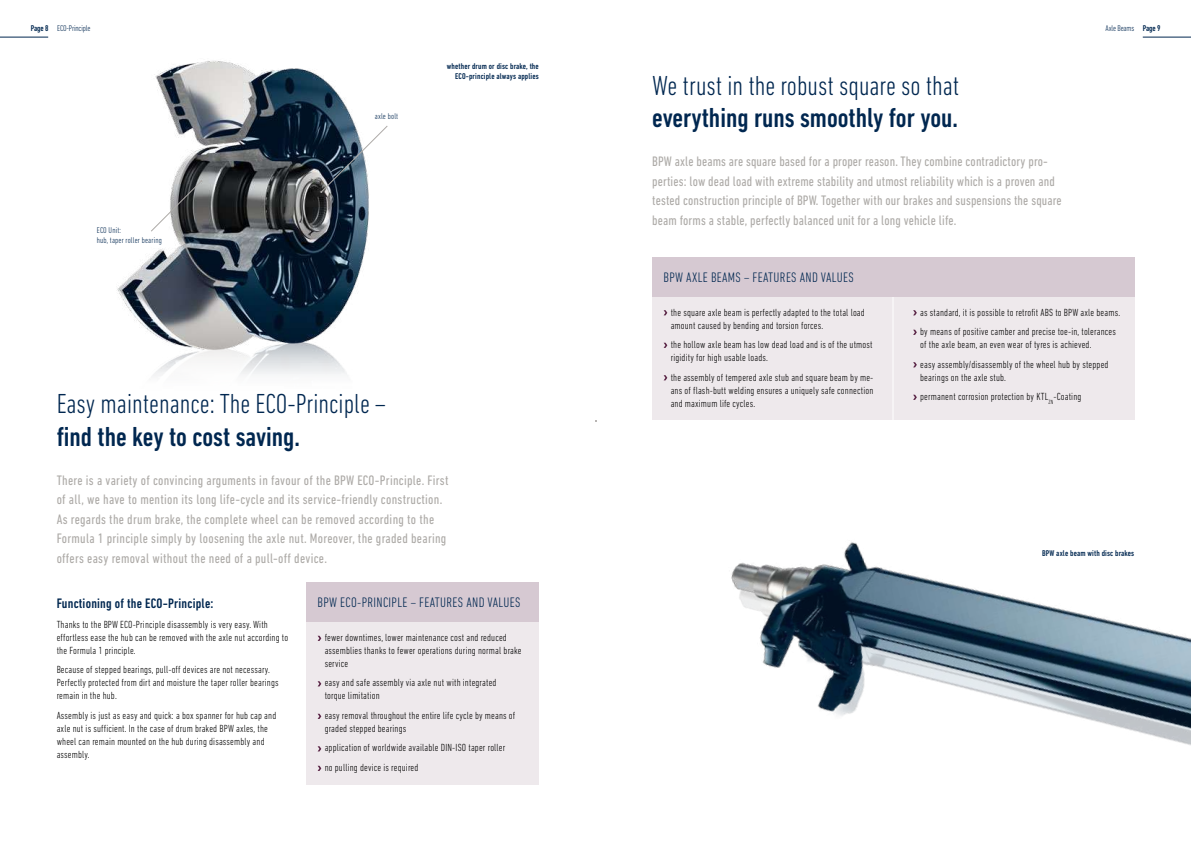
<style>
.page{position:relative;width:1191px;height:842px;background:#fff}
.page>*{position:absolute;margin:0;border:0;box-sizing:border-box;transform-origin:0 0}
.t1{font:300 condensed 28px "DIN Next LT Pro";color:#002750}
.t2{font:500 condensed 28px "DIN Next LT Pro";color:#002750}
.t3{font:condensed 14px/19.5px "DIN Next LT Pro";letter-spacing:.01em;color:#adaaa7}
.t4{font:300 condensed 14px "DIN Next LT Pro";letter-spacing:.025em;color:#002750}
.t5{font:500 condensed 14px "DIN Next LT Pro";letter-spacing:.015em;color:#002750}
.t6{font:300 condensed 10.5px/13px "DIN Next LT Pro";letter-spacing:.015em;color:#000}
.t7{font:500 condensed 8.5px/10.5px "DIN Next LT Pro";letter-spacing:.015em;color:#002750;text-align:right}
.t8{font:300 condensed 8.5px/10.5px "DIN Next LT Pro";letter-spacing:.015em;color:#002750}
.t9{font:300 condensed 8.5px "DIN Next LT Pro";letter-spacing:-.015em;color:#002750}
.s1{font-weight:500}
</style>
<div class="page">
<img style="left:117px;top:60px;width:252px;height:316px">
<img style="left:731px;top:369px;width:460px;height:377px">
<svg style="left:320px;top:125px;width:68px;height:68px"></svg>
<svg style="left:150px;top:180px;width:52px;height:52px"></svg>
<hr style="left:1142px;top:37px;width:49px;height:1px;background:#002750">
<hr style="left:0;top:37px;width:48px;height:1px;background:#002750">
<div style="left:306px;top:589px;width:233px;height:196px;background:#eee9ec"></div>
<div style="left:306px;top:582px;width:233px;height:39px;background:#d6c9d2"></div>
<svg style="left:317px;top:636px;width:4px;height:5px"></svg>
<svg style="left:317px;top:681px;width:4px;height:5px"></svg>
<svg style="left:317px;top:714px;width:4px;height:5px"></svg>
<svg style="left:317px;top:746px;width:4px;height:5px"></svg>
<svg style="left:317px;top:766px;width:4px;height:5px"></svg>
<div style="left:652px;top:257px;width:482px;height:163px;background:#eee9ec"></div>
<svg style="left:663px;top:310px;width:4px;height:5px"></svg>
<svg style="left:663px;top:343px;width:4px;height:5px"></svg>
<svg style="left:663px;top:375px;width:4px;height:5px"></svg>
<svg style="left:913px;top:310px;width:3px;height:5px"></svg>
<svg style="left:913px;top:330px;width:3px;height:5px"></svg>
<svg style="left:913px;top:362px;width:3px;height:5px"></svg>
<svg style="left:913px;top:395px;width:3px;height:5px"></svg>
<hr style="left:892px;top:296px;width:1px;height:125px;background:#fff">
<div style="left:652px;top:257px;width:482px;height:39px;background:#d6c9d2"></div>
<p class="t9" style="left:31px;top:23px;width:61px"><span class="s1">Page 8</span> ECO-Principle</p>
<p class="t9" style="left:1105px;top:23px;width:57px">Axle Beams <span class="s1">Page 9</span></p>
<p class="t8" style="left:97px;top:224px;width:66px">ECO Unit:<br>hub, taper roller bearing</p>
<p class="t8" style="left:375px;top:111px;width:25px">axle bolt</p>
<p class="t7" style="left:447px;top:61px;width:93px">whether drum or disc brake, the<br>ECO-principle always applies</p>
<h1 class="t1" style="left:57px;top:388px;width:330px">Easy maintenance: The ECO-Principle –</h1>
<h1 class="t2" style="left:57px;top:421px;width:245px">find the key to cost saving.</h1>
<p class="t3" style="left:57px;top:470px;width:393px">There is a variety of convincing arguments in favour of the BPW ECO-Principle. First of all, we have to mention its long life-cycle and its service-friendly construction.<br>As regards the drum brake, the complete wheel can be removed according to the Formula 1 principle simply by loosening the axle nut. Moreover, the graded bearing offers easy removal without the need of a pull-off device.</p>
<h2 class="t5" style="left:57px;top:596px;width:158px">Functioning of the ECO-Principle:</h2>
<p class="t6" style="left:57px;top:618px;width:233px">Thanks to the BPW ECO-Principle disassembly is very easy. With effortless ease the hub can be removed with the axle nut according to the Formula 1 principle.</p>
<p class="t6" style="left:57px;top:663px;width:223px">Because of stepped bearings, pull-off devices are not necessary.<br>Perfectly protected from dirt and moisture the taper roller bearings remain in the hub.</p>
<p class="t6" style="left:57px;top:709px;width:221px">Assembly is just as easy and quick: a box spanner for hub cap and axle nut is sufficient. In the case of drum braked BPW axles, the wheel can remain mounted on the hub during disassembly and assembly.</p>
<h2 class="t4" style="left:317px;top:594px;width:56px">BPW ECO-Principle</h2>
<h2 class="t4" style="left:411px;top:594px;width:21px">– Features</h2>
<h2 class="t4" style="left:466px;top:594px;width:33px">an d Values</h2>
<p class="t6" style="left:325px;top:631px;width:198px">fewer downtimes, lower maintenance cost and reduced assemblies thanks to fewer operations during normal brake service</p>
<p class="t6" style="left:325px;top:676px;width:173px">easy and safe assembly via axle nut with integrated torque limitation</p>
<p class="t6" style="left:325px;top:709px;width:192px">easy removal throughout the entire life cycle by means of graded stepped bearings</p>
<p class="t6" style="left:325px;top:738px;width:182px;line-height:19.5px">application of worldwide available DIN-ISO taper roller no pulling device is required</p>
<h1 class="t1" style="left:652px;top:70px;width:308px">We trust in the robust square so that</h1>
<h1 class="t2" style="left:652px;top:102px;width:307px">everything runs smoothly for you.</h1>
<p class="t3" style="left:652px;top:152px;width:411px">BPW axle beams are square based for a proper reason. They combine contradictory pro&shy;perties: low dead load with extreme stability and utmost reliability which is a proven and tested construction principle of BPW. Together with our brakes and suspensions the square beam forms a stable, perfectly balanced unit for a long vehicle life.</p>
<h2 class="t4" style="left:663px;top:269px;width:60px">BPW Axle Beams</h2>
<h2 class="t4" style="left:744px;top:269px;width:21px">– Features</h2>
<h2 class="t4" style="left:800px;top:269px;width:33px">an d Values</h2>
<p class="t6" style="left:670px;top:306px;width:196px">the square axle beam is perfectly adapted to the total load amount caused by bending and torsion forces.</p>
<p class="t6" style="left:670px;top:338px;width:203px">the hollow axle beam has low dead load and is of the utmost rigidity for high usable loads.</p>
<p class="t6" style="left:670px;top:371px;width:204px;text-align:justify">the assembly of tempered axle stub and square beam by me&shy;ans of flash-butt welding ensures a uniquely safe connection and maximum life cycles.</p>
<p class="t6" style="left:920px;top:302px;width:201px;line-height:19.5px">as standard, it is possible to retrofit ABS to BPW axle beams. by means of positive camber and precise toe-in, tolerances</p>
<p class="t6" style="left:920px;top:335px;width:190px;line-height:19.5px">of the axle beam, an even wear of tyres is achieved. easy assembly/disassembly of the wheel hub by stepped</p>
<p class="t6" style="left:920px;top:367px;width:163px;line-height:19.5px">bearings on the axle stub.<br>permanent corrosion protection by KTL<sub>zn</sub>-Coating</p>
<p class="t7" style="left:1042px;top:548px;width:94px">BPW axle beam with disc brakes</p>
</div>
